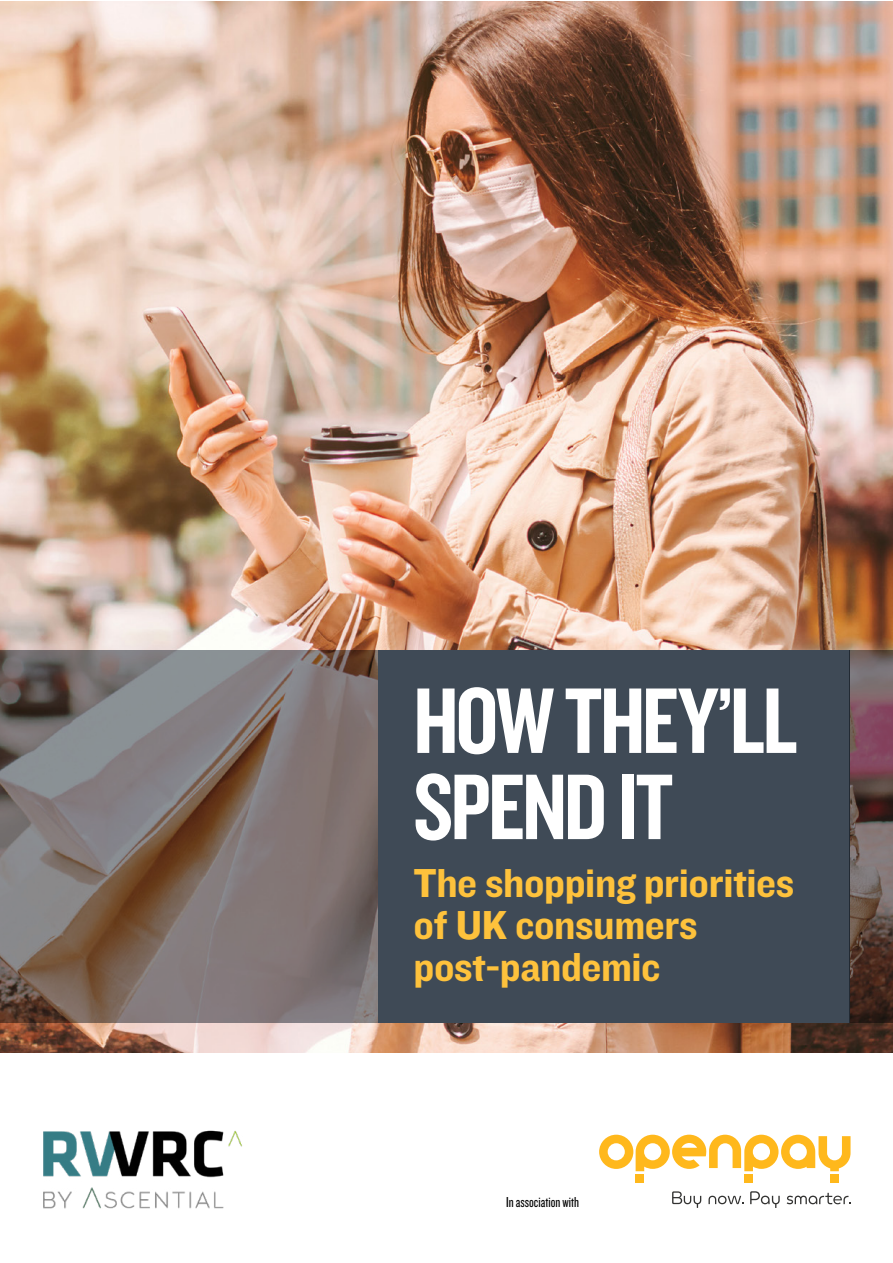
<style>
.page{position:relative;width:893px;height:1263px;background:#fff}
.page>*{position:absolute;margin:0;border:0;box-sizing:border-box;transform-origin:0 0}
.t1{font:96.75px/86.1px "Knockout 49 Liteweight";letter-spacing:-.03em;color:#fff}
.t2{font:42px/42px "Knockout 51 Middleweight";letter-spacing:-.01em;color:#fec23c}
.t3{font:15px "Knockout 28 Junior Feathrwt";color:#000}
</style>
<div class="page">
<img style="left:0;top:1px;width:893px;height:1051px">
<div style="left:378px;top:651px;width:471px;height:372px;background:#3f4a56"></div>
<svg style="left:0;top:651px;width:378px;height:372px;background:#7d716e"></svg>
<svg style="left:849px;top:651px;width:44px;height:372px;background:#61494a"></svg>
<img style="left:43px;top:1130px;width:199px;height:79px">
<div style="left:830px;top:1174px;width:9px;height:9px;background:#ffb81c"></div>
<div style="left:636px;top:1174px;width:8px;height:9px;background:#ffb81c"></div>
<div style="left:744px;top:1174px;width:9px;height:9px;background:#ffb81c"></div>
<svg style="left:599px;top:1135px;width:251px;height:36px"></svg>
<svg style="left:708px;top:1196px;width:36px;height:8px"></svg>
<svg style="left:672px;top:1191px;width:29px;height:17px"></svg>
<svg style="left:750px;top:1191px;width:30px;height:17px"></svg>
<svg style="left:787px;top:1193px;width:63px;height:11px"></svg>
<h1 class="t1" style="left:413px;top:674px;width:386px">HOW THEY’LL<br>SPEND IT</h1>
<p class="t2" style="left:414px;top:860px;width:382px">The shopping priorities of UK consumers post-pandemic</p>
<p class="t3" style="left:506px;top:1192px;width:74px">In association with</p>
</div>
